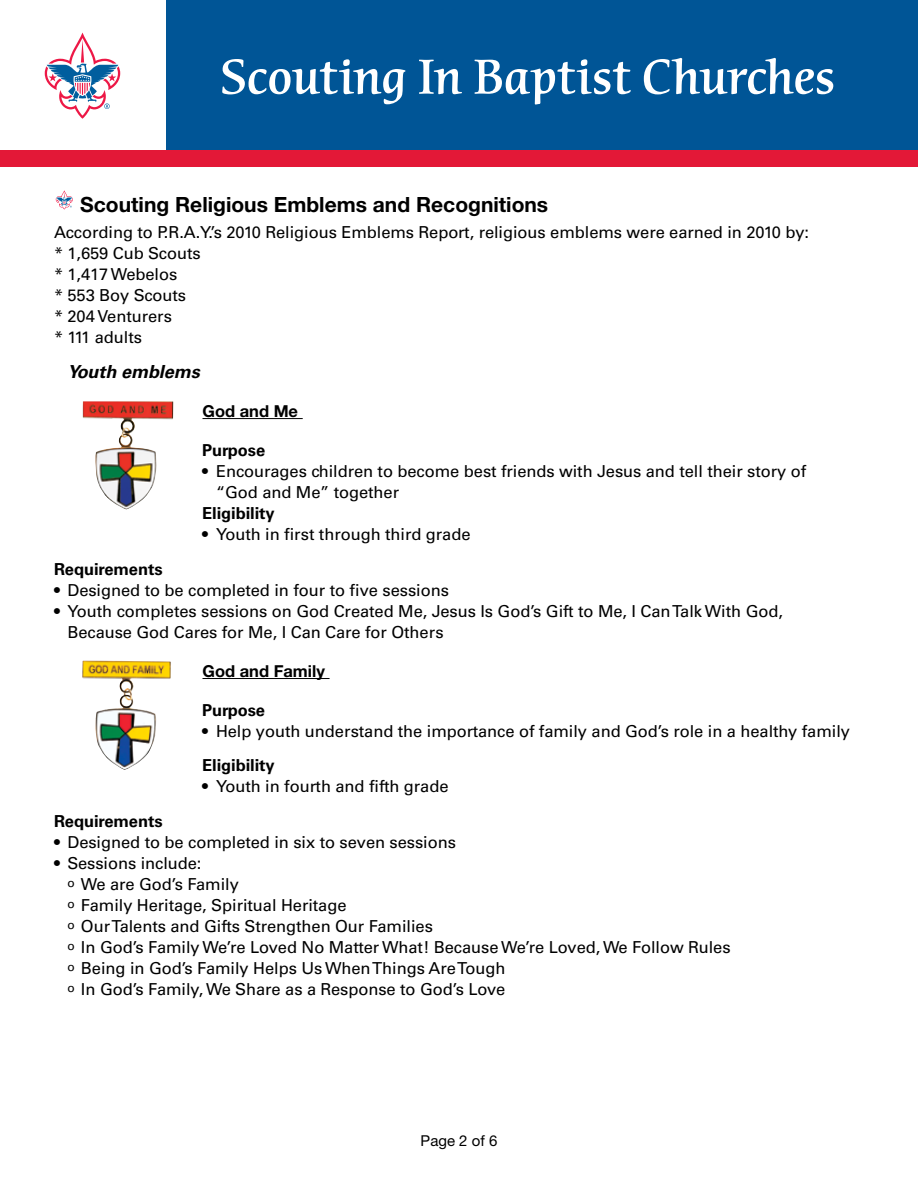
<style>
.page{position:relative;width:918px;height:1188px;background:#fff}
.page>*{position:absolute;margin:0;border:0;box-sizing:border-box;transform-origin:0 0}
.t1{font:51px "Cerigo Md ITC";letter-spacing:-.005em;color:#fff}
.t2{font:700 21px "Helvetica Neue";color:#000}
.t3{font:italic 700 18px "Univers";letter-spacing:-.005em;color:#000}
.t4{font:16.5px/21px "Univers";letter-spacing:-.005em;color:#000}
.t5{font:700 16.5px "Univers";letter-spacing:-.005em;color:#000}
.t6{font:700 16.5px "Helvetica Neue";color:#000}
.t7{font:15px "Helvetica Neue";color:#000}
</style>
<div class="page">
<div style="left:166px;top:0;width:752px;height:162px;background:#005596"></div>
<div style="left:0;top:150px;width:918px;height:16px;background:#e31837"></div>
<hr style="left:202px;top:418px;width:101px;height:1px;background:#000">
<hr style="left:202px;top:678px;width:128px;height:1px;background:#000">
<svg style="left:56px;top:190px;width:17px;height:20px"></svg>
<img style="left:82px;top:661px;width:89px;height:109px">
<img style="left:83px;top:401px;width:90px;height:108px">
<svg style="left:45px;top:33px;width:75px;height:86px"></svg>
<h1 class="t1" style="left:220px;top:49px;width:616px">Scouting In Baptist Churches</h1>
<p class="t2" style="left:80px;top:192px;width:470px">Scouting Religious Emblems and Recognitions</p>
<p class="t4" style="left:54px;top:222px;width:757px">According to P.R.A.Y.’s 2010 Religious Emblems Report, religious emblems were earned in 2010 by: * 1,659 Cub Scouts<br>* 1,417 Webelos<br>* 553 Boy Scouts<br>* 204 Venturers<br>* 111 adults</p>
<p class="t3" style="left:68px;top:361px;width:134px">Youth emblems</p>
<p class="t6" style="left:202px;top:401px;width:97px">God and Me</p>
<p class="t5" style="left:202px;top:441px;width:65px">Purpose</p>
<p class="t4" style="left:216px;top:461px;width:592px;text-indent:-14px">• Encourages children to become best friends with Jesus and tell their story of “God and Me” together</p>
<p class="t5" style="left:202px;top:504px;width:74px">Eligibility</p>
<p class="t4" style="left:202px;top:524px;width:270px">• Youth in first through third grade</p>
<p class="t5" style="left:54px;top:559px;width:110px">Requirements</p>
<p class="t4" style="left:54px;top:579px;width:396px">• Designed to be completed in four to five sessions</p>
<p class="t4" style="left:68px;top:600px;width:717px;text-indent:-13px">• Youth completes sessions on God Created Me, Jesus Is God’s Gift to Me, I CanTalk With God,<br>Because God Cares for Me, I Can Care for Others</p>
<p class="t6" style="left:203px;top:661px;width:124px">God and Family</p>
<p class="t5" style="left:202px;top:700px;width:65px">Purpose</p>
<p class="t4" style="left:202px;top:721px;width:649px">• Help youth understand the importance of family and God’s role in a healthy family</p>
<p class="t5" style="left:202px;top:756px;width:74px">Eligibility</p>
<p class="t4" style="left:202px;top:776px;width:248px">• Youth in fourth and fifth grade</p>
<p class="t5" style="left:54px;top:811px;width:110px">Requirements</p>
<p class="t4" style="left:54px;top:832px;width:403px">• Designed to be completed in six to seven sessions</p>
<p class="t4" style="left:68px;top:853px;width:665px;text-indent:-13px">• Sessions include:<br><sup>o</sup> We are God’s Family<br><sup>o</sup> Family Heritage, Spiritual Heritage<br><sup>o</sup> OurTalents and Gifts Strengthen Our Families<br><sup>o</sup> In God’s Family We’re Loved No Matter What! Because We’re Loved, We Follow Rules <sup>o</sup> Being in God’s Family Helps Us WhenThings AreTough<br><sup>o</sup> In God’s Family, We Share as a Response to God’s Love</p>
<p class="t7" style="left:421px;top:1132px;width:78px">Page 2 of 6</p>
</div>
